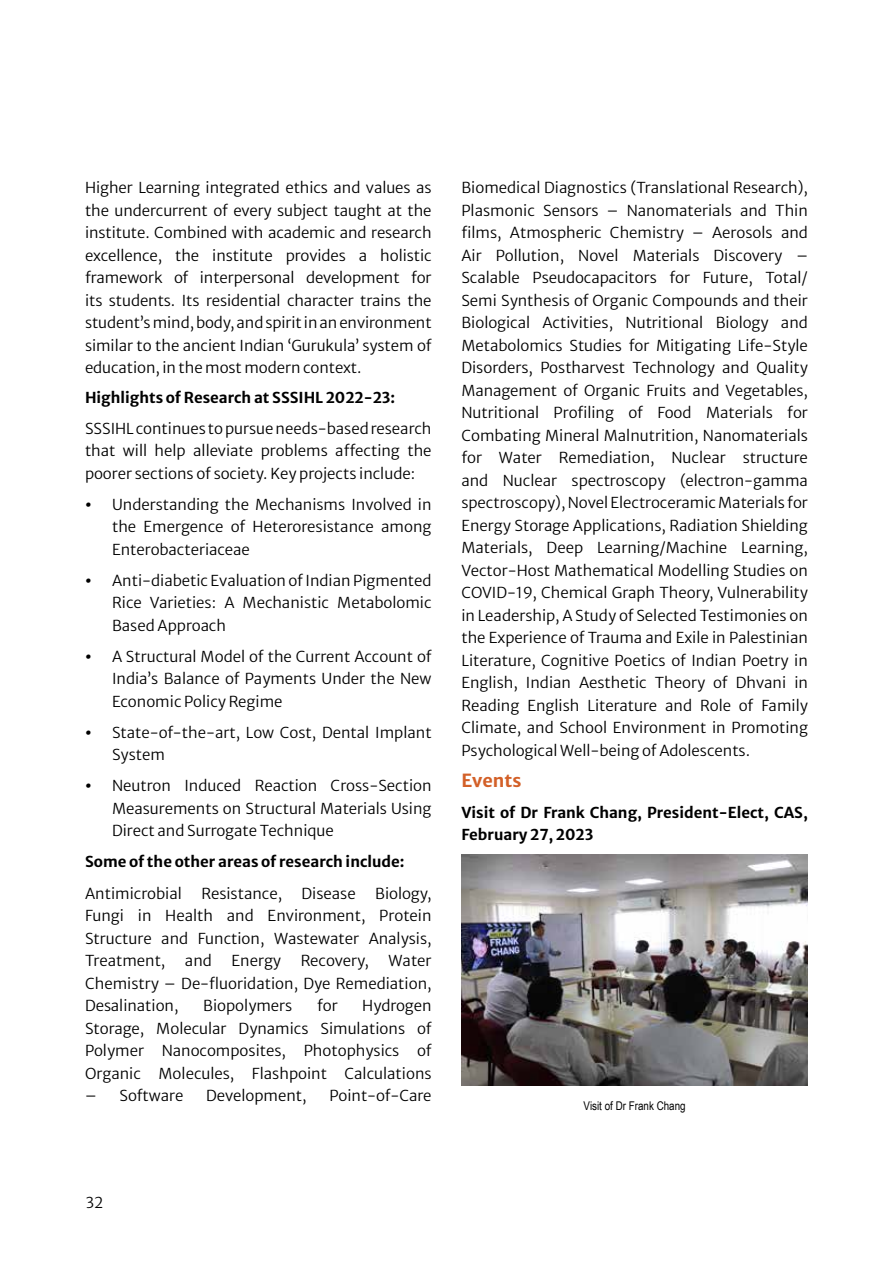
<style>
.page{position:relative;width:893px;height:1263px;background:#fff}
.page>*{position:absolute;margin:0;border:0;box-sizing:border-box;transform-origin:0 0}
.t1{font:700 18px "Merriweather Sans";color:#d36028}
.t2{font:15px/22.5px "Merriweather Sans";color:#000;text-align:justify}
.t3{font:700 15px/22.5px "Merriweather Sans";color:#000}
.t4{font:12px "Arial Narrow";color:#000}
.s1{font-weight:800}
</style>
<div class="page">
<img style="left:461px;top:855px;width:347px;height:231px">
<p class="t2" style="left:85px;top:175px;width:348px">Higher Learning integrated ethics and values as the undercurrent of every subject taught at the institute. Combined with academic and research excellence, the institute provides a holistic framework of interpersonal development for its students. Its residential character trains the student’s mind, body, and spirit in an environment similar to the ancient Indian ‘Gurukula’ system of education, in the most modern context.</p>
<p class="t3" style="left:85px;top:384px;width:312px">Highlights of Research at SSSIHL 2022-23:</p>
<p class="t2" style="left:85px;top:415px;width:348px">SSSIHL continues to pursue needs-based research that will help alleviate problems affecting the poorer sections of society. Key projects include:</p>
<p class="t2" style="left:112px;top:491px;width:321px;text-indent:-27px"><span class="s1">•</span> Understanding the Mechanisms Involved in the Emergence of Heteroresistance among Enterobacteriaceae</p>
<p class="t2" style="left:112px;top:567px;width:321px;text-indent:-27px"><span class="s1">•</span> Anti-diabetic Evaluation of Indian Pigmented Rice Varieties: A Mechanistic Metabolomic Based Approach</p>
<p class="t2" style="left:112px;top:643px;width:321px;text-indent:-27px"><span class="s1">•</span> A Structural Model of the Current Account of India’s Balance of Payments Under the New Economic Policy Regime</p>
<p class="t2" style="left:112px;top:719px;width:321px;text-indent:-27px"><span class="s1">•</span> State-of-the-art, Low Cost, Dental Implant<br>System</p>
<p class="t2" style="left:112px;top:773px;width:321px;text-indent:-27px"><span class="s1">•</span> Neutron Induced Reaction Cross-Section Measurements on Structural Materials Using Direct and Surrogate Technique</p>
<p class="t3" style="left:85px;top:849px;width:321px">Some of the other areas of research include:</p>
<p class="t2" style="left:85px;top:880px;width:98px">Antimicrobial</p>
<p class="t2" style="left:201px;top:880px;width:82px">Resistance,</p>
<p class="t2" style="left:302px;top:880px;width:56px">Disease</p>
<p class="t2" style="left:85px;top:880px;width:348px;text-indent:290px">Biology, Fungi in Health and Environment, Protein Structure and Function, Wastewater Analysis, Treatment,</p>
<p class="t2" style="left:185px;top:947px;width:28px">and</p>
<p class="t2" style="left:231px;top:947px;width:51px">Energy</p>
<p class="t2" style="left:301px;top:947px;width:70px">Recovery,</p>
<p class="t2" style="left:85px;top:947px;width:348px;text-indent:303px">Water Chemistry – De-fluoridation, Dye Remediation, Desalination,</p>
<p class="t2" style="left:203px;top:992px;width:91px">Biopolymers</p>
<p class="t2" style="left:317px;top:992px;width:22px">for</p>
<p class="t2" style="left:85px;top:992px;width:348px;text-indent:277px">Hydrogen Storage, Molecular Dynamics Simulations of Polymer Nanocomposites, Photophysics of Organic Molecules, Flashpoint Calculations</p>
<p class="t2" style="left:85px;top:1082px;width:100px">– Software</p>
<p class="t2" style="left:206px;top:1082px;width:102px">Development,</p>
<p class="t2" style="left:329px;top:1082px;width:104px">Point-of-Care</p>
<p class="t2" style="left:461px;top:175px;width:348px">Biomedical Diagnostics (Translational Research), Plasmonic Sensors – Nanomaterials and Thin films, Atmospheric Chemistry – Aerosols and Air Pollution, Novel Materials Discovery – Scalable Pseudocapacitors for Future, Total/ Semi Synthesis of Organic Compounds and their Biological Activities, Nutritional Biology and Metabolomics Studies for Mitigating Life-Style Disorders, Postharvest Technology and Quality Management of Organic Fruits and Vegetables, Nutritional Profiling of Food Materials for Combating Mineral Malnutrition, Nanomaterials for Water Remediation, Nuclear structure and Nuclear spectroscopy (electron-gamma spectroscopy), Novel Electroceramic Materials for Energy Storage Applications, Radiation Shielding Materials, Deep Learning/Machine Learning, Vector-Host Mathematical Modelling Studies on COVID-19, Chemical Graph Theory, Vulnerability in Leadership, A Study of Selected Testimonies on the Experience of Trauma and Exile in Palestinian Literature, Cognitive Poetics of Indian Poetry in English, Indian Aesthetic Theory of Dhvani in Reading English Literature and Role of Family Climate, and School Environment in Promoting Psychological Well-being of Adolescents.</p>
<p class="t1" style="left:461px;top:765px;width:62px">Events</p>
<p class="t3" style="left:461px;top:799px;width:348px">Visit of Dr Frank Chang, President-Elect, CAS,<br>February 27, 2023</p>
<p class="t4" style="left:584px;top:1096px;width:104px">Visit of Dr Frank Chang</p>
<p class="t2" style="left:86px;top:1190px;width:19px">32</p>
</div>
